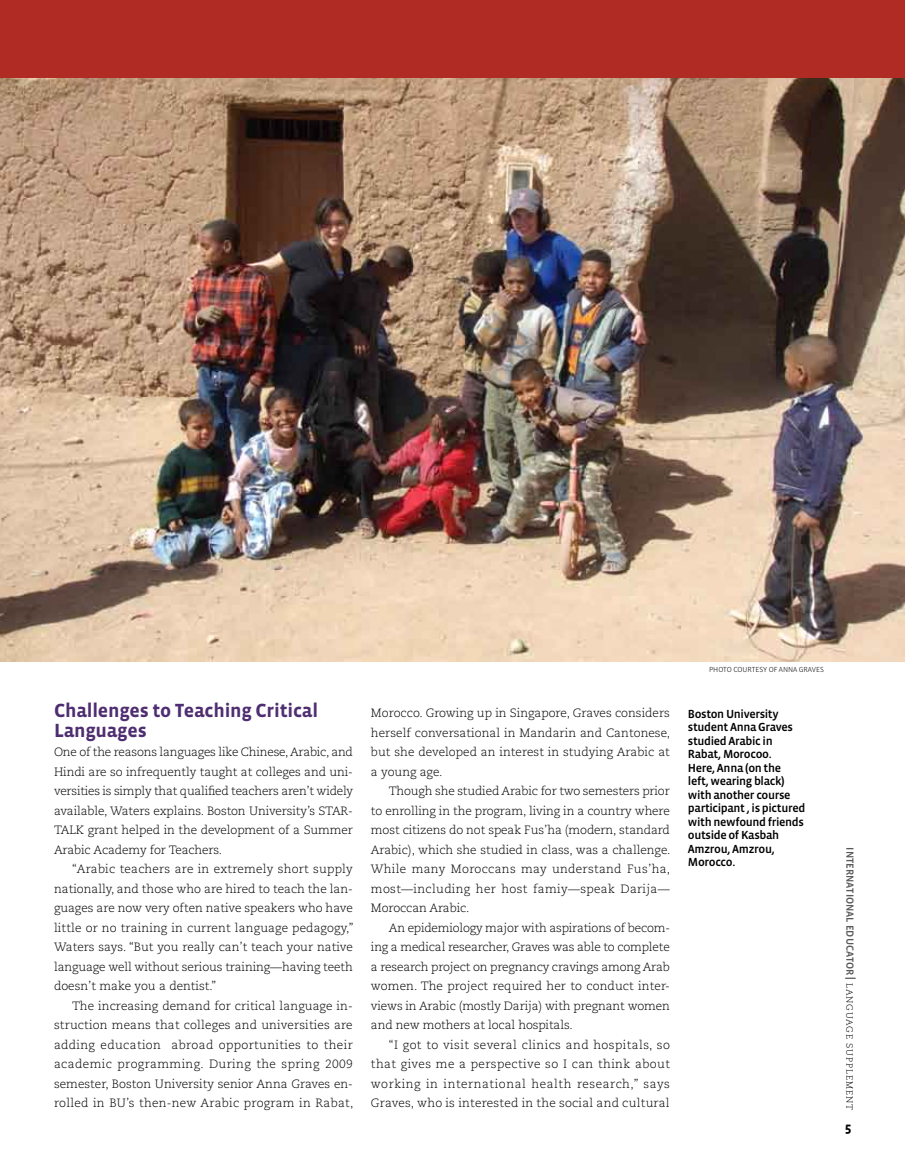
<style>
.page{position:relative;width:905px;height:1175px;background:#fff}
.page>*{position:absolute;margin:0;border:0;box-sizing:border-box;transform-origin:0 0}
.t1{font:700 19.5px/19.5px "Vista Sans OT";letter-spacing:-.01em;color:#4e2e71}
.t2{font:700 13.5px "Vista Sans OT";color:#000}
.t3{font:300 12px/19.5px "Caecilia LT Std";color:#000;text-align:justify}
.t4{font:500 12px/13.5px "Vista Sans OT";letter-spacing:-.03em;color:#000}
.t5{font:500 10.5px "Vista Sans OT";color:#58595b}
.t6{font:300 7.5px "Vista Sans OT";letter-spacing:-.01em;color:#000}
.s1{font-size:12px;color:#000}
.s2{font-family:"Caecilia LT Std";font-weight:300;font-size:9px;color:#000}
</style>
<div class="page">
<img style="left:0;top:77px;width:904px;height:585px">
<div style="left:0;top:0;width:904px;height:77px;background:#b12b25"></div>
<h1 class="t1" style="left:54px;top:701px;width:265px">Challenges to Teaching Critical<br>Languages</h1>
<p class="t3" style="left:54px;top:742px;width:300px">One of the reasons languages like Chinese, Arabic, and Hindi are so infrequently taught at colleges and uni&shy;versities is simply that qualified teachers aren’t widely available, Waters explains. Boston University’s STA</p>
<p class="t3" style="left:54px;top:801px;width:300px;text-indent:286px">R-TALK grant helped in the development of a Summer Arabic Academy for Teachers.</p>
<p class="t3" style="left:54px;top:859px;width:301px;text-indent:18px">“Arabic teachers are in extremely short supply nationally, and those who are hired to teach the lan&shy;guages are now very often native speakers who have little or no training in current language pedagogy,” Waters says. “But you really can’t teach your native language well without serious training—having teeth doesn’t make you a dentist.”</p>
<p class="t3" style="left:54px;top:996px;width:301px;text-indent:18px">The increasing demand for critical language in&shy;struction means that colleges and universities are adding education abroad opportunities to their academic programming. During the spring 2009 semester, Boston University senior Anna Graves en&shy;rolled in BU’s then-new Arabic program in Rabat,</p>
<p class="t3" style="left:371px;top:703px;width:301px">Morocco. Growing up in Singapore, Graves considers herself conversational in Mandarin and Cantonese, but she developed an interest in studying Arabic at a young age.</p>
<p class="t3" style="left:371px;top:781px;width:301px;text-indent:18px">Though she studied Arabic for two semesters prior to enrolling in the program, living in a country where most citizens do not speak Fus’ha (modern, standard Arabic), which she studied in class, was a challenge.<br>While many Moroccans may understand Fus’ha, most—including her host famiy—speak Darija— Moroccan Arabic.</p>
<p class="t3" style="left:371px;top:918px;width:300px;text-indent:18px">An epidemiology major with aspirations of becom&shy;ing a medical researcher, Graves was able to complete a research project on pregnancy cravings among Arab women. The project required her to conduct inter&shy;views in Arabic (mostly Darija) with pregnant women and new mothers at local hospitals.</p>
<p class="t3" style="left:371px;top:1035px;width:300px;text-indent:18px">“I got to visit several clinics and hospitals, so that gives me a perspective so I can think about working in international health research,” says Graves, who is interested in the social and cultural</p>
<p class="t6" style="left:709px;top:666px;width:116px">PHOTO COURTESY OF ANNA GRAVES</p>
<p class="t4" style="left:688px;top:707px;width:119px">Boston U niversity student Anna Graves studied Arabic in<br>Rabat, Morocoo.<br>Here, Anna (on the<br>left, wearing black) with another course participant , is pictured with newfound friends outside of Kasbah<br>Amzrou, Amzrou,<br>Morocco.</p>
<p class="t5" style="left:855px;top:847px;width:264px;rotate:90deg">International Educator <span class="s1">|</span> <span class="s2">language supplement</span></p>
<p class="t2" style="left:844px;top:1120px;width:8px">5</p>
</div>
